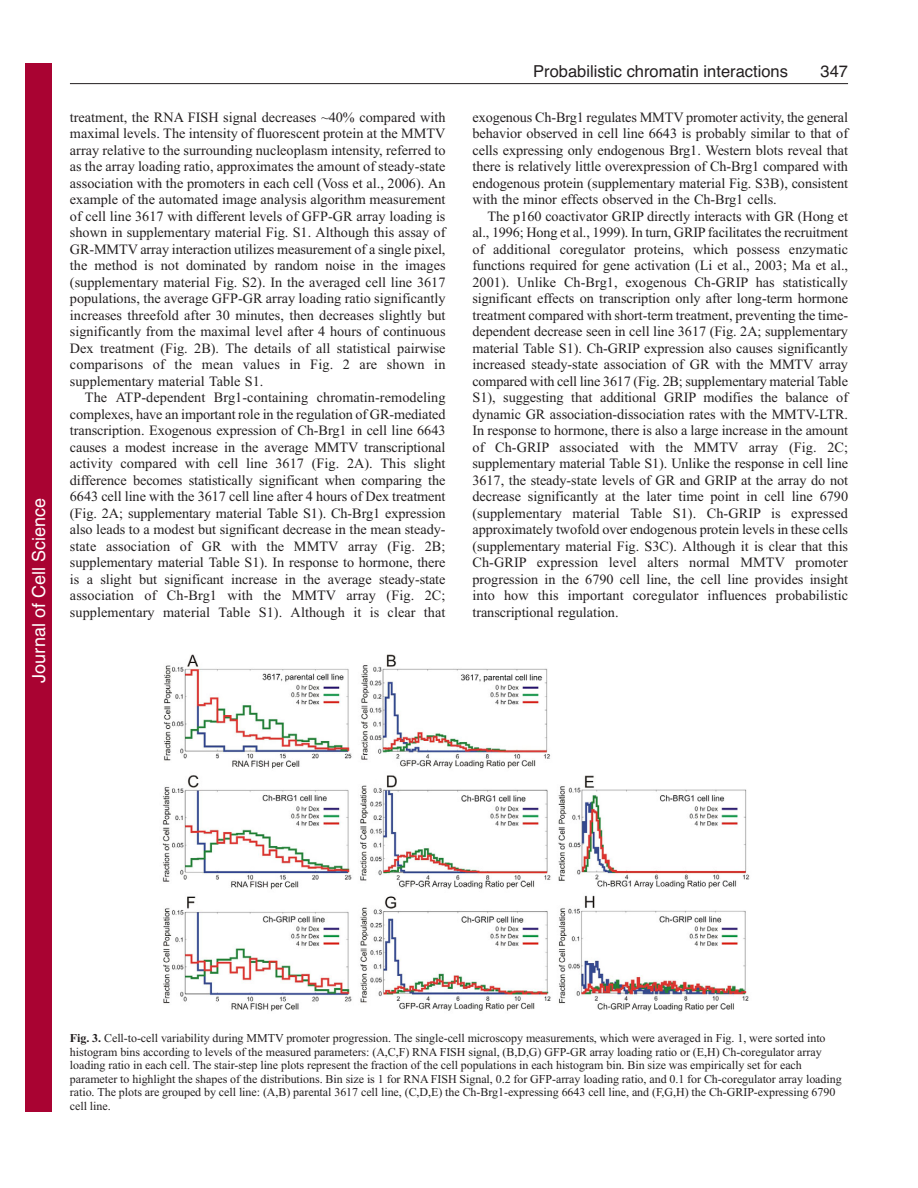
<style>
.page{position:relative;width:918px;height:1188px;background:#fff}
.page>*{position:absolute;margin:0;border:0;box-sizing:border-box;transform-origin:0 0}
.t1{font:18px "Helvetica";color:#fff}
.t2{font:16.5px "Helvetica";color:#231f20}
.t3{font:14.25px/16.5px "Times New Roman";color:#231f20;text-align:justify}
.t4{font:12px/13.5px "Times New Roman";letter-spacing:-.005em;color:#231f20}
.s1{font-weight:700}
</style>
<div class="page">
<hr style="left:70px;top:83px;width:778px;height:1px;background:#231f20">
<img style="left:162px;top:654px;width:588px;height:358px">
<div style="left:26px;top:64px;width:26px;height:1048px;background:#a90332"></div>
<p class="t1" style="left:28px;top:683px;width:186px;rotate:-90deg">Journal of Cell Science</p>
<p class="t3" style="left:70px;top:110px;width:377px">treatment, the RNA FISH signal decreases ~40% compared with maximal levels. The intensity of fluorescent protein at the MMTV array relative to the surrounding nucleoplasm intensity, referred to as the array loading ratio, approximates the amount of steady-state association with the promoters in each cell (Voss et al., 2006). An example of the automated image analysis algorithm measurement of cell line 3617 with different levels of GFP-GR array loading is shown in supplementary material Fig. S1. Although this assay of GR-MMTV array interaction utilizes measurement of a single pixel, the method is not dominated by random noise in the images (supplementary material Fig. S2). In the averaged cell line 3617 populations, the average GFP-GR array loading ratio significantly increases threefold after 30 minutes, then decreases slightly but significantly from the maximal level after 4 hours of continuous Dex treatment (Fig. 2B). The details of all statistical pairwise comparisons of the mean values in Fig. 2 are shown in supplementary material Table S1.</p>
<p class="t3" style="left:70px;top:390px;width:377px;text-indent:15px">The ATP-dependent Brg1-containing chromatin-remodeling complexes, have an important role in the regulation of GR-mediated transcription. Exogenous expression of Ch-Brg1 in cell line 6643 causes a modest increase in the average MMTV transcriptional activity compared with cell line 3617 (Fig. 2A). This slight difference becomes statistically significant when comparing the 6643 cell line with the 3617 cell line after 4 hours of Dex treatment (Fig. 2A; supplementary material Table S1). Ch-Brg1 expression also leads to a modest but significant decrease in the mean steady&shy;state association of GR with the MMTV array (Fig. 2B; supplementary material Table S1). In response to hormone, there is a slight but significant increase in the average steady-state association of Ch-Brg1 with the MMTV array (Fig. 2C; supplementary material Table S1). Although it is clear that</p>
<p class="t2" style="left:533px;top:65px;width:256px">Probabilistic chromatin interactions</p>
<p class="t2" style="left:821px;top:65px;width:29px">347</p>
<p class="t3" style="left:472px;top:110px;width:377px">exogenous Ch-Brg1 regulates MMTV promoter activity, the general behavior observed in cell line 6643 is probably similar to that of cells expressing only endogenous Brg1. Western blots reveal that there is relatively little overexpression of Ch-Brg1 compared with endogenous protein (supplementary material Fig. S3B), consistent with the minor effects observed in the Ch-Brg1 cells.</p>
<p class="t3" style="left:472px;top:209px;width:377px;text-indent:15px">The p160 coactivator GRIP directly interacts with GR (Hong et al., 1996; Hong et al., 1999). In turn, GRIP facilitates the recruitment of additional coregulator proteins, which possess enzymatic functions required for gene activation (Li et al., 2003; Ma et al., 2001). Unlike Ch-Brg1, exogenous Ch-GRIP has statistically significant effects on transcription only after long-term hormone treatment compared with short-term treatment, preventing the time&shy;dependent decrease seen in cell line 3617 (Fig. 2A; supplementary material Table S1). Ch-GRIP expression also causes significantly increased steady-state association of GR with the MMTV array compared with cell line 3617 (Fig. 2B; supplementary material Table S1), suggesting that additional GRIP modifies the balance of dynamic GR association-dissociation rates with the MMTV-LTR.<br>In response to hormone, there is also a large increase in the amount of Ch-GRIP associated with the MMTV array (Fig. 2C; supplementary material Table S1). Unlike the response in cell line 3617, the steady-state levels of GR and GRIP at the array do not decrease significantly at the later time point in cell line 6790 (supplementary material Table S1). Ch-GRIP is expressed approximately twofold over endogenous protein levels in these cells (supplementary material Fig. S3C). Although it is clear that this Ch-GRIP expression level alters normal MMTV promoter progression in the 6790 cell line, the cell line provides insight into how this important coregulator influences probabilistic transcriptional regulation.</p>
<p class="t4" style="left:70px;top:1033px;width:773px"><span class="s1">Fig. 3.</span> Cell-to-cell variability during MMTV promoter progression. The single-cell microscopy measurements, which were averaged in Fig. 1, were sorted into histogram bins according to levels of the measured parameters: (A,C,F) RNA FISH signal, (B,D,G) GFP-GR array loading ratio or (E,H) Ch-coregulator array loading ratio in each cell. The stair-step line plots represent the fraction of the cell populations in each histogram bin. Bin size was empirically set for each parameter to highlight the shapes of the distributions. Bin size is 1 for RNA FISH Signal, 0.2 for GFP-array loading ratio, and 0.1 for Ch-coregulator array loading ratio. The plots are grouped by cell line: (A,B) parental 3617 cell line, (C,D,E) the Ch-Brg1-expressing 6643 cell line, and (F,G,H) the Ch-GRIP-expressing 6790 cell line.</p>
</div>
